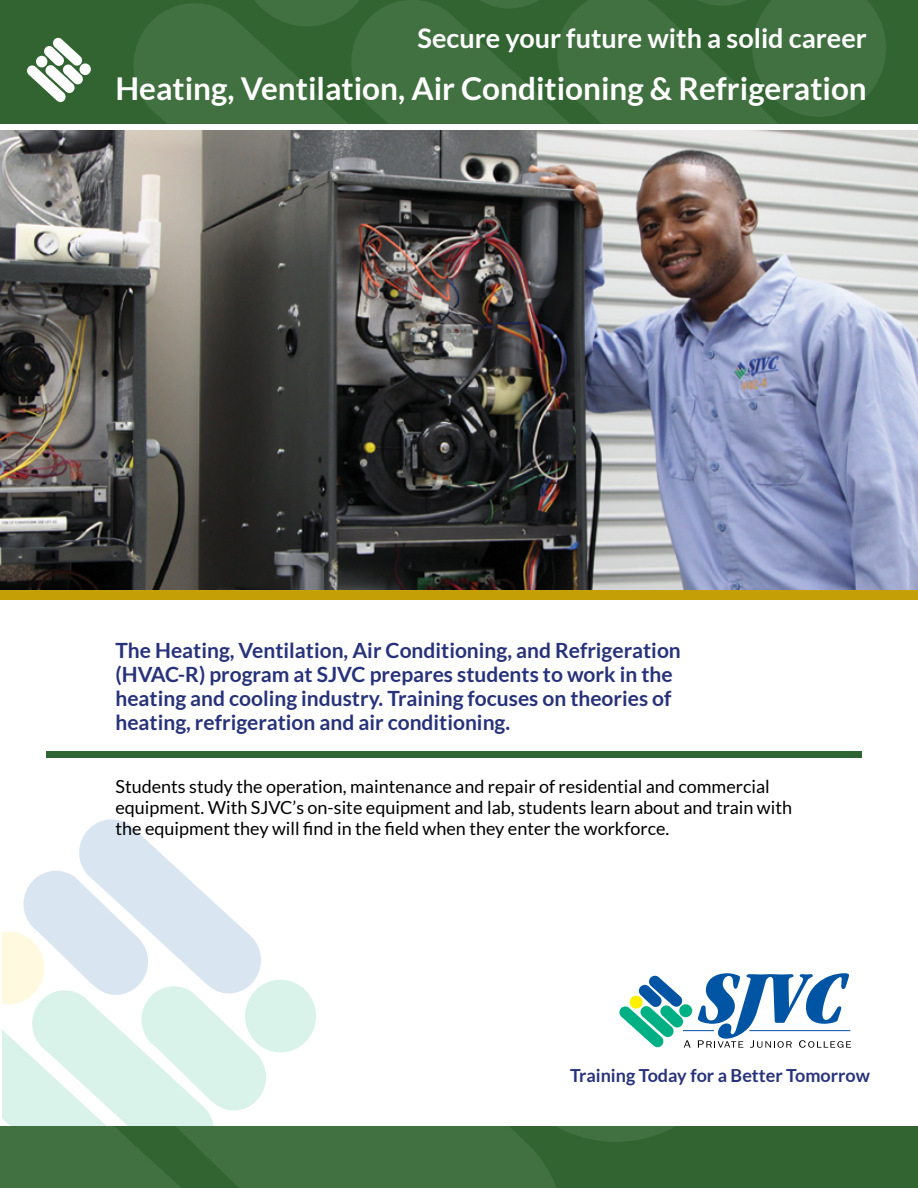
<style>
.page{position:relative;width:918px;height:1188px;background:#fff}
.page>*{position:absolute;margin:0;border:0;box-sizing:border-box;transform-origin:0 0}
.t1{font:700 31.5px "Lato";color:#fff}
.t2{font:700 27px "Lato";color:#fff}
.t3{font:700 21px "Lato";color:#27327b}
.t4{font:18px/21px "Lato";color:#000}
.t5{font:700 18px "Lato";color:#27327b}
</style>
<div class="page">
<div style="left:0;top:0;width:918px;height:124px;background:#316431"></div>
<svg style="left:134px;top:3px;width:106px;height:121px;fill:#417041"></svg>
<svg style="left:240px;top:0;width:646px;height:124px"></svg>
<img style="left:0;top:130px;width:918px;height:460px">
<div style="left:0;top:590px;width:918px;height:10px;background:#c4a006"></div>
<svg style="left:27px;top:38px;width:56px;height:64px"></svg>
<div style="left:36px;top:56px;width:11px;height:11px;background:#fff;border-radius:50%"></div>
<div style="left:80px;top:63px;width:11px;height:12px;background:#fff;border-radius:50%"></div>
<div style="left:46px;top:751px;width:816px;height:7px;background:#2f6532"></div>
<div style="left:0;top:1127px;width:918px;height:61px;background:#316431"></div>
<svg style="left:0;top:819px;width:851px;height:369px"></svg>
<p class="t2" style="left:418px;top:22px;width:451px">Secure your future with a solid career</p>
<p class="t1" style="left:115px;top:70px;width:753px">Heating, Ventilation, Air Conditioning &amp; Refrigeration</p>
<p class="t3" style="left:115px;top:639px;width:567px">The Heating, Ventilation, Air Conditioning, and Refrigeration</p>
<p class="t3" style="left:115px;top:663px;width:559px">(HVAC-R) program at SJVC prepares students to work in the</p>
<p class="t3" style="left:115px;top:687px;width:558px">heating and cooling industry. Training focuses on theories of</p>
<p class="t3" style="left:115px;top:711px;width:396px">heating, refrigeration and air conditioning.</p>
<p class="t4" style="left:115px;top:776px;width:678px">Students study the operation, maintenance and repair of residential and commercial equipment. With SJVC’s on-site equipment and lab, students learn about and train with</p>
<p class="t4" style="left:115px;top:818px;width:555px">the equipment they will find in the field when they enter the workforce.</p>
<p class="t5" style="left:570px;top:1066px;width:301px">Training Today for a Better Tomorrow</p>
</div>
